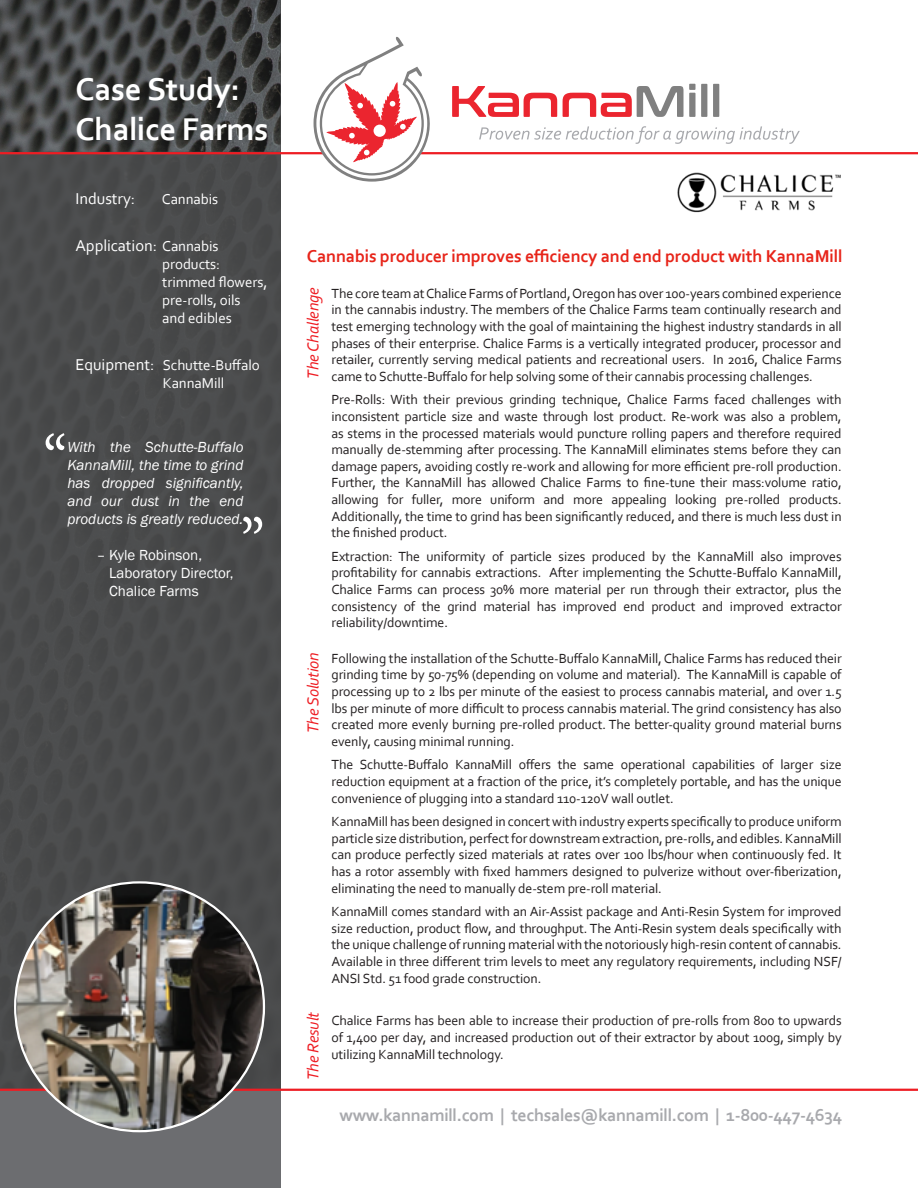
<style>
.page{position:relative;width:918px;height:1188px;background:#fff}
.page>*{position:absolute;margin:0;border:0;box-sizing:border-box;transform-origin:0 0}
.t1{font:700 33px "Corbel";letter-spacing:-.01em;color:#fff}
.t2{font:700 18px "Corbel";letter-spacing:-.01em;color:#e72419}
.t3{font:700 18px "Corbel";letter-spacing:-.02em;color:#a8a9ad}
.t4{font:italic 16.5px "Corbel";letter-spacing:-.01em;color:#ee1d23}
.t5{font:16.5px "Corbel";letter-spacing:-.005em;color:#fff}
.t6{font:italic 15px/18px "Franklin Gothic";color:#fff;text-align:justify}
.t7{font:15px/18px "Corbel";letter-spacing:-.005em;color:#fff}
.t8{font:15px/18px "Franklin Gothic";color:#fff}
.t9{font:13.8px/16.6px "Corbel";letter-spacing:-.01em;color:#231f20;text-align:justify}
.s1{font-size:15px}
.s2{font-size:16.5px}
</style>
<div class="page">
<img style="left:0;top:0;width:280px;height:152px">
<div style="left:0;top:155px;width:280px;height:934px;background:#4a4b4c"></div>
<div style="left:0;top:1090px;width:280px;height:98px;background:#6c6d70"></div>
<hr style="left:0;top:1089px;width:918px;height:2px;background:#ee1d23">
<hr style="left:0;top:152px;width:323px;height:2px;background:#ee1d23">
<img style="left:677px;top:172px;width:164px;height:41px">
<img style="left:17px;top:882px;width:247px;height:249px">
<svg style="left:243px;top:517px;width:19px;height:17px"></svg>
<svg style="left:46px;top:433px;width:18px;height:17px"></svg>
<svg style="left:452px;top:86px;width:105px;height:31px"></svg>
<svg style="left:563px;top:84px;width:133px;height:33px"></svg>
<div style="left:701px;top:84px;width:6px;height:33px;background:#808080"></div>
<div style="left:713px;top:84px;width:6px;height:33px;background:#808080"></div>
<svg style="left:479px;top:126px;width:321px;height:18px"></svg>
<hr style="left:420px;top:152px;width:498px;height:2px;background:#ee1d23">
<svg style="left:314px;top:37px;width:119px;height:145px"></svg>
<p class="t1" style="left:76px;top:69px;width:166px">Case Study:</p>
<p class="t1" style="left:76px;top:108px;width:194px">Chalice Farms</p>
<p class="t5" style="left:76px;top:189px;width:61px">Industry:</p>
<p class="t7" style="left:162px;top:190px;width:58px">Cannabis</p>
<p class="t5" style="left:76px;top:236px;width:145px">Application: <span class="s1">Cannabis</span></p>
<p class="t7" style="left:162px;top:255px;width:107px">products: trimmed flowers, pre-rolls, oils and edibles</p>
<p class="t7" style="left:163px;top:356px;width:99px;text-indent:-87px"><span class="s2">Equipment:</span> Schutte-Buffalo<br>KannaMill</p>
<p class="t6" style="left:67px;top:438px;width:178px">With the Schutte-Buffalo KannaMill, the time to grind has dropped significantly, and our dust in the end products is greatly reduced.</p>
<p class="t8" style="left:109px;top:546px;width:126px;text-indent:-13px">– Kyle Robinson,<br>Laboratory Director,<br>Chalice Farms</p>
<p class="t2" style="left:307px;top:245px;width:537px">Cannabis producer improves efficiency and end product with KannaMill</p>
<p class="t4" style="left:303px;top:379px;width:93px;rotate:-90deg">The Challenge</p>
<p class="t4" style="left:303px;top:733px;width:82px;rotate:-90deg">The Solution</p>
<p class="t9" style="left:332px;top:284px;width:512px">The core team at Chalice Farms of Portland, Oregon has over 100-years combined experience in the cannabis industry. The members of the Chalice Farms team continually research and test emerging technology with the goal of maintaining the highest industry standards in all phases of their enterprise. Chalice Farms is a vertically integrated producer, processor and retailer, currently serving medical patients and recreational users. In 2016, Chalice Farms came to Schutte-Buffalo for help solving some of their cannabis processing challenges.</p>
<p class="t9" style="left:332px;top:391px;width:512px">Pre-Rolls: With their previous grinding technique, Chalice Farms faced challenges with inconsistent particle size and waste through lost product. Re-work was also a problem, as stems in the processed materials would puncture rolling papers and therefore required manually de-stemming after processing. The KannaMill eliminates stems before they can damage papers, avoiding costly re-work and allowing for more efficient pre-roll production.<br>Further, the KannaMill has allowed Chalice Farms to fine-tune their mass:volume ratio, allowing for fuller, more uniform and more appealing looking pre-rolled products.<br>Additionally, the time to grind has been significantly reduced, and there is much less dust in the finished product.</p>
<p class="t9" style="left:332px;top:548px;width:512px">Extraction: The uniformity of particle sizes produced by the KannaMill also improves profitability for cannabis extractions. After implementing the Schutte-Buffalo KannaMill, Chalice Farms can process 30% more material per run through their extractor, plus the consistency of the grind material has improved end product and improved extractor reliability/downtime.</p>
<p class="t9" style="left:332px;top:649px;width:512px">Following the installation of the Schutte-Buffalo KannaMill, Chalice Farms has reduced their grinding time by 50-75% (depending on volume and material). The KannaMill is capable of processing up to 2 lbs per minute of the easiest to process cannabis material, and over 1.5 lbs per minute of more difficult to process cannabis material. The grind consistency has also created more evenly burning pre-rolled product. The better-quality ground material burns evenly, causing minimal running.</p>
<p class="t9" style="left:332px;top:756px;width:512px">The Schutte-Buffalo KannaMill offers the same operational capabilities of larger size reduction equipment at a fraction of the price, it’s completely portable, and has the unique convenience of plugging into a standard 110-120V wall outlet.</p>
<p class="t9" style="left:332px;top:813px;width:512px">KannaMill has been designed in concert with industry experts specifically to produce uniform particle size distribution, perfect for downstream extraction, pre-rolls, and edibles. KannaMill can produce perfectly sized materials at rates over 100 lbs/hour when continuously fed. It has a rotor assembly with fixed hammers designed to pulverize without over-fiberization, eliminating the need to manually de-stem pre-roll material.</p>
<p class="t9" style="left:332px;top:903px;width:512px">KannaMill comes standard with an Air-Assist package and Anti-Resin System for improved size reduction, product flow, and throughput. The Anti-Resin system deals specifically with the unique challenge of running material with the notoriously high-resin content of cannabis.<br>Available in three different trim levels to meet any regulatory requirements, including NSF/ ANSI Std. 51 food grade construction.</p>
<p class="t4" style="left:303px;top:1080px;width:70px;rotate:-90deg">The Result</p>
<p class="t9" style="left:332px;top:1012px;width:512px">Chalice Farms has been able to increase their production of pre-rolls from 800 to upwards of 1,400 per day, and increased production out of their extractor by about 100g, simply by utilizing KannaMill technology.</p>
<p class="t3" style="left:340px;top:1104px;width:504px">www.kannamill.com | techsales@kannamill.com | 1-800-447-4634</p>
</div>
